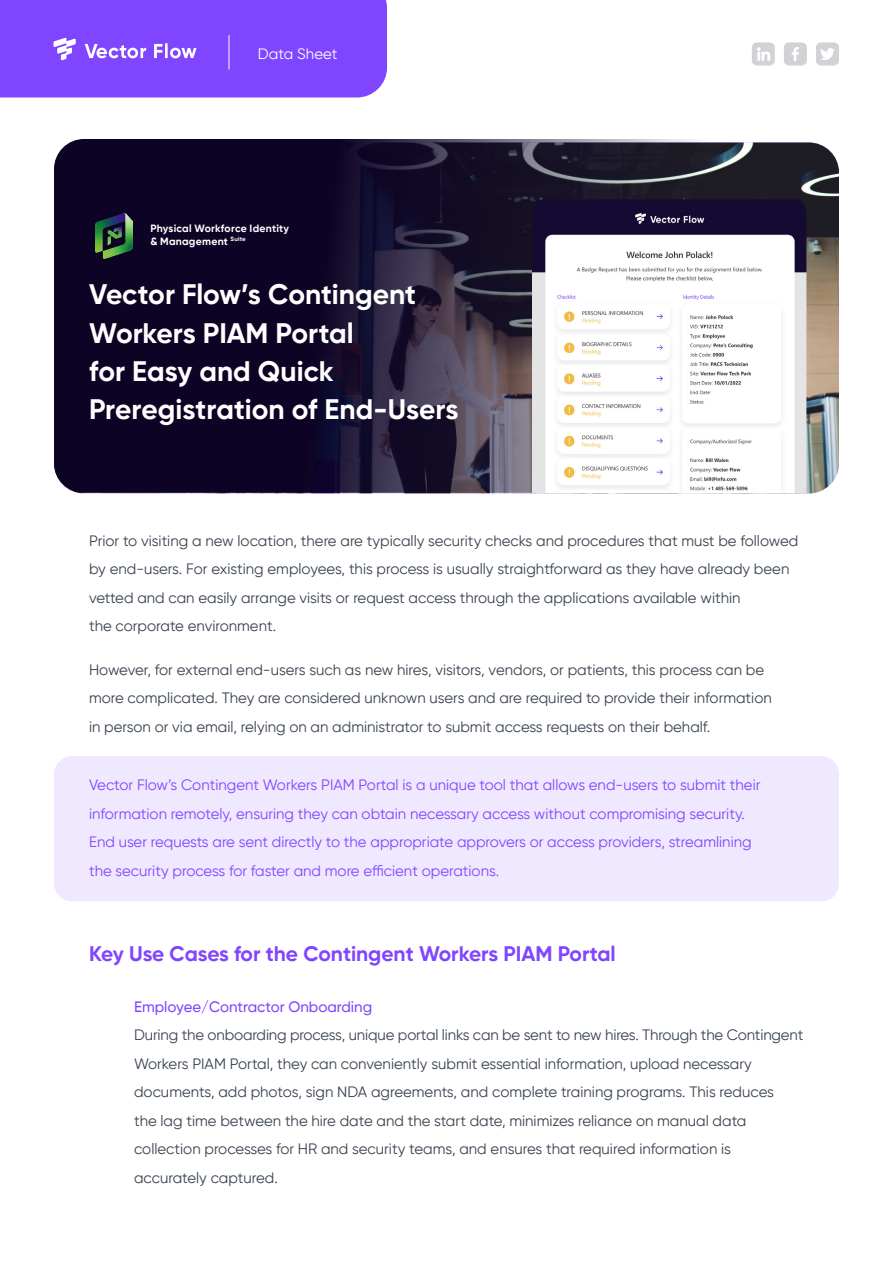
<style>
.page{position:relative;width:893px;height:1263px;background:#fff}
.page>*{position:absolute;margin:0;border:0;box-sizing:border-box;transform-origin:0 0}
.t1{font:700 28.2px/38.1px "Gilroy";color:#fff}
.t2{font:700 21px "Gilroy";color:#8045ff}
.t3{font:15px/28.5px "Gilroy";color:#38424f}
.t4{font:15px/28.5px "Gilroy";color:#8045ff}
.t5{font:500 15px "Gilroy";color:#8045ff}
.t6{font:15px "Gilroy";letter-spacing:.01em;color:#fff}
.t7{font:700 10.5px/12.6px "Gilroy";letter-spacing:.02em;color:#fff}
</style>
<div class="page">
<div style="left:54px;top:756px;width:785px;height:145px;background:#f0e8ff;border-radius:18px"></div>
<img style="left:761px;top:142px;width:78px;height:351px">
<img style="left:54px;top:139px;width:707px;height:354px">
<div style="left:0;top:0;width:387px;height:98px;background:#8045ff"></div>
<hr style="left:229px;top:35px;width:1px;height:35px;background:#fff">
<svg style="left:816px;top:42px;width:23px;height:24px"></svg>
<svg style="left:784px;top:42px;width:23px;height:24px"></svg>
<svg style="left:752px;top:42px;width:23px;height:24px"></svg>
<img style="left:532px;top:199px;width:274px;height:294px">
<img style="left:95px;top:213px;width:38px;height:45px">
<p class="t6" style="left:258px;top:44px;width:81px">Data Sheet</p>
<p class="t7" style="left:151px;top:222px;width:140px">Physical Workforce Identity &amp; Management <sup>Suite</sup></p>
<h1 class="t1" style="left:89px;top:275px;width:371px">Vector Flow’s Contingent<br>Workers PIAM Portal<br>for Easy and Quick<br>Preregistration of End-Users</h1>
<p class="t3" style="left:89px;top:526px;width:711px">Prior to visiting a new location, there are typically security checks and procedures that must be followed by end-users. For existing employees, this process is usually straightforward as they have already been vetted and can easily arrange visits or request access through the applications available within<br>the corporate environment.</p>
<p class="t3" style="left:89px;top:655px;width:684px">However, for external end-users such as new hires, visitors, vendors, or patients, this process can be more complicated. They are considered unknown users and are required to provide their information in person or via email, relying on an administrator to submit access requests on their behalf.</p>
<p class="t4" style="left:89px;top:771px;width:673px">Vector Flow’s Contingent Workers PIAM Portal is a unique tool that allows end-users to submit their information remotely, ensuring they can obtain necessary access without compromising security.<br>End user requests are sent directly to the appropriate approvers or access providers, streamlining the security process for faster and more efficient operations.</p>
<h2 class="t2" style="left:89px;top:941px;width:528px">Key Use Cases for the Contingent Workers PIAM Portal</h2>
<p class="t5" style="left:134px;top:997px;width:240px">Employee/Contractor Onboarding</p>
<p class="t3" style="left:134px;top:1020px;width:671px">During the onboarding process, unique portal links can be sent to new hires. Through the Contingent Workers PIAM Portal, they can conveniently submit essential information, upload necessary documents, add photos, sign NDA agreements, and complete training programs. This reduces<br>the lag time between the hire date and the start date, minimizes reliance on manual data collection processes for HR and security teams, and ensures that required information is accurately captured.</p>
</div>
